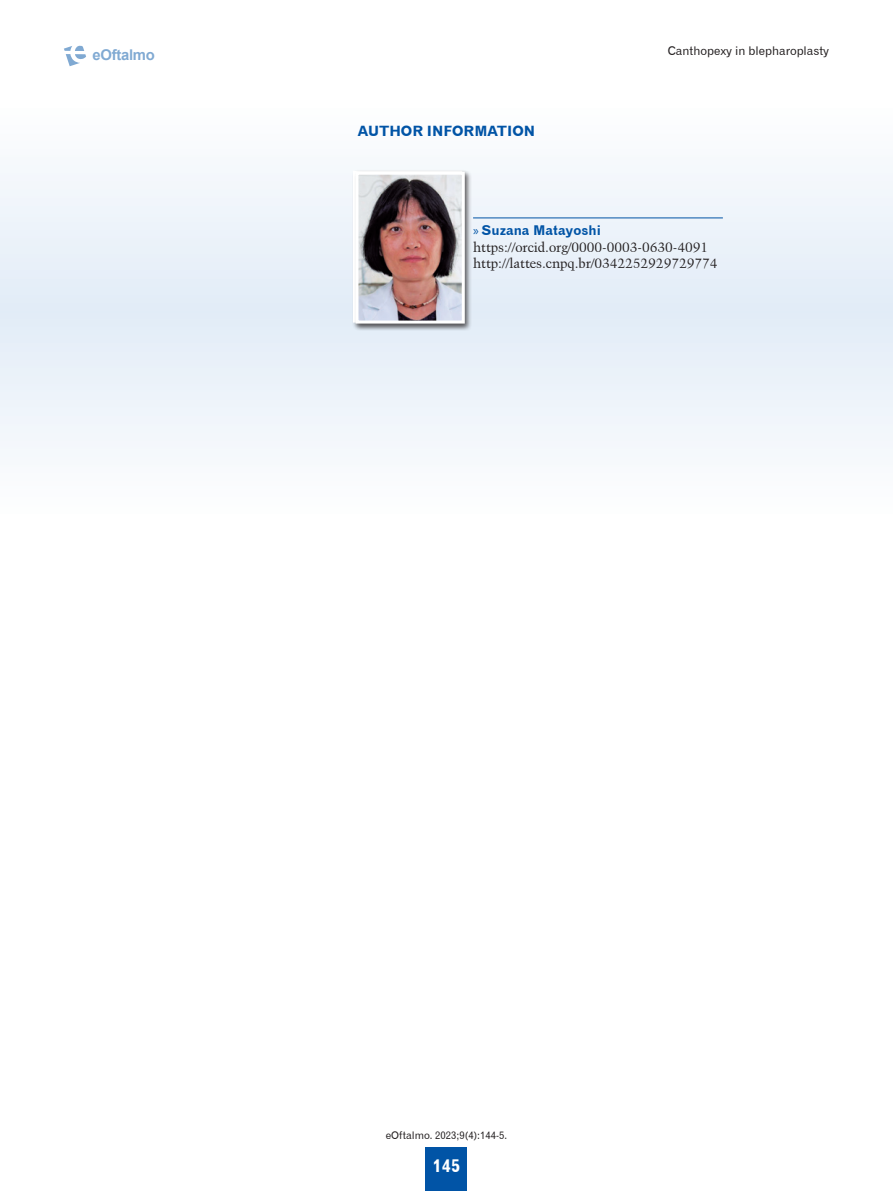
<style>
.page{position:relative;width:893px;height:1191px;background:#fff}
.page>*{position:absolute;margin:0;border:0;box-sizing:border-box;transform-origin:0 0}
.t1{font:18px "Gothic 720 BT Bold B";color:#fff}
.t2{font:700 14.85px "Arial";letter-spacing:-.02em;color:#0154a6}
.t3{font:14.25px "Gothic 720 BT Bold B";color:#0154a6}
.t4{font:13.5px/16.5px "Kuenstler 480 BT";color:#231f20}
.t5{font:13.5px "Gothic 720 BT Bold B";color:#0154a6}
.t6{font:12px "Gothic 720 BT Roman B";color:#231f20}
.t7{font:10.5px "Gothic 720 BT Roman B";color:#231f20}
.s1{font-family:"Myriad Pro"}
</style>
<div class="page">
<div style="left:426px;top:1147px;width:41px;height:44px;background:#0154a6"></div>
<svg style="left:64px;top:45px;width:22px;height:21px"></svg>
<div style="left:0;top:106px;width:893px;height:413px;background:linear-gradient(to bottom,#eff5fa,#f0f5fb)"></div>
<hr style="left:473px;top:217px;width:250px;height:1px;background:#0154a6">
<div style="left:354px;top:170px;width:118px;height:161px;background:#231f20;opacity:.5"></div>
<img style="left:359px;top:176px;width:102px;height:143px">
<div style="left:355px;top:172px;width:110px;height:151px;border:3px solid #fff"></div>
<p class="t2" style="left:93px;top:44px;width:64px">eOftalmo</p>
<p class="t3" style="left:358px;top:122px;width:179px">AUTHOR INFORMATION</p>
<p class="t6" style="left:668px;top:43px;width:163px">Canthopexy in blepharoplasty</p>
<p class="t5" style="left:473px;top:222px;width:129px"><span class="s1">»</span> Suzana Matayoshi</p>
<p class="t4" style="left:473px;top:239px;width:246px">https://orcid.org/0000-0003-0630-4091 http://lattes.cnpq.br/0342252929729774</p>
<p class="t7" style="left:386px;top:1129px;width:123px">eOftalmo. 2023;9(4):144-5.</p>
<h1 class="t1" style="left:433px;top:1154px;width:29px">145</h1>
</div>
